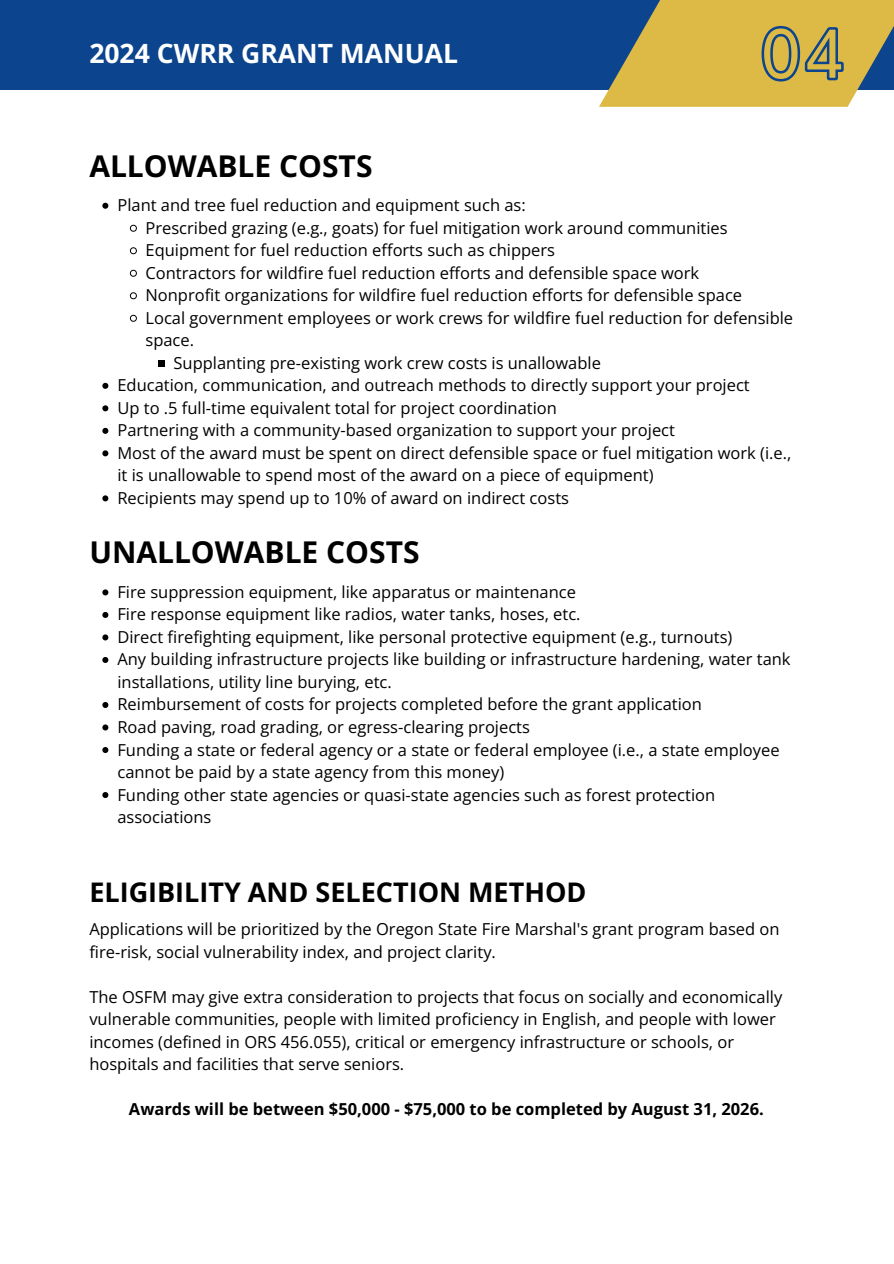
<style>
.page{position:relative;width:894px;height:1264px;background:#fff}
.page>*{position:absolute;margin:0;border:0;box-sizing:border-box;transform-origin:0 0}
.t1{font:700 30px "Open Sans";color:#000}
.t2{font:700 27px "Open Sans";color:#000}
.t3{font:700 26.55px "Open Sans";color:#fff}
.t4{font:16.5px/22.5px "Open Sans";color:#000}
.t5{font:700 16.5px "Open Sans";color:#000}
</style>
<div class="page">
<div style="left:0;top:0;width:893px;height:89px;background:#0c458e"></div>
<svg style="left:598px;top:0;width:295px;height:107px"></svg>
<svg style="left:102px;top:203px;width:6px;height:6px"></svg>
<svg style="left:130px;top:225px;width:7px;height:7px"></svg>
<svg style="left:130px;top:247px;width:7px;height:7px"></svg>
<svg style="left:130px;top:270px;width:7px;height:7px"></svg>
<svg style="left:130px;top:292px;width:7px;height:7px"></svg>
<svg style="left:130px;top:315px;width:7px;height:7px"></svg>
<svg style="left:158px;top:360px;width:6px;height:6px"></svg>
<svg style="left:102px;top:383px;width:6px;height:6px"></svg>
<svg style="left:102px;top:405px;width:6px;height:6px"></svg>
<svg style="left:102px;top:428px;width:6px;height:6px"></svg>
<svg style="left:102px;top:450px;width:6px;height:6px"></svg>
<svg style="left:102px;top:495px;width:6px;height:6px"></svg>
<svg style="left:102px;top:589px;width:6px;height:6px"></svg>
<svg style="left:102px;top:612px;width:6px;height:6px"></svg>
<svg style="left:102px;top:634px;width:6px;height:6px"></svg>
<svg style="left:102px;top:657px;width:6px;height:6px"></svg>
<svg style="left:102px;top:702px;width:6px;height:6px"></svg>
<svg style="left:102px;top:724px;width:6px;height:6px"></svg>
<svg style="left:102px;top:747px;width:6px;height:6px"></svg>
<svg style="left:102px;top:792px;width:6px;height:6px"></svg>
<h3 class="t3" style="left:89px;top:35px;width:370px">2024 CWRR GRANT MANUAL</h3>
<h1 class="t1" style="left:89px;top:145px;width:284px">ALLOWABLE COSTS</h1>
<p class="t4" style="left:117px;top:193px;width:409px">Plant and tree fuel reduction and equipment such as:</p>
<p class="t4" style="left:145px;top:216px;width:583px">Prescribed grazing (e.g., goats) for fuel mitigation work around communities</p>
<p class="t4" style="left:145px;top:238px;width:411px">Equipment for fuel reduction efforts such as chippers</p>
<p class="t4" style="left:145px;top:261px;width:555px">Contractors for wildfire fuel reduction efforts and defensible space work</p>
<p class="t4" style="left:145px;top:283px;width:598px">Nonprofit organizations for wildfire fuel reduction efforts for defensible space</p>
<p class="t4" style="left:145px;top:306px;width:649px">Local government employees or work crews for wildfire fuel reduction for defensible</p>
<p class="t4" style="left:145px;top:328px;width:50px">space.</p>
<p class="t4" style="left:173px;top:351px;width:429px">Supplanting pre-existing work crew costs is unallowable</p>
<p class="t4" style="left:117px;top:373px;width:633px">Education, communication, and outreach methods to directly support your project</p>
<p class="t4" style="left:117px;top:396px;width:441px">Up to .5 full-time equivalent total for project coordination</p>
<p class="t4" style="left:117px;top:418px;width:559px">Partnering with a community-based organization to support your project</p>
<p class="t4" style="left:117px;top:441px;width:675px">Most of the award must be spent on direct defensible space or fuel mitigation work (i.e.,</p>
<p class="t4" style="left:117px;top:463px;width:537px">it is unallowable to spend most of the award on a piece of equipment)</p>
<p class="t4" style="left:117px;top:486px;width:453px">Recipients may spend up to 10% of award on indirect costs</p>
<h1 class="t1" style="left:89px;top:531px;width:331px">UNALLOWABLE COSTS</h1>
<p class="t4" style="left:117px;top:580px;width:674px">Fire suppression equipment, like apparatus or maintenance<br>Fire response equipment like radios, water tanks, hoses, etc.<br>Direct firefighting equipment, like personal protective equipment (e.g., turnouts)<br>Any building infrastructure projects like building or infrastructure hardening, water tank installations, utility line burying, etc.<br>Reimbursement of costs for projects completed before the grant application<br>Road paving, road grading, or egress-clearing projects<br>Funding a state or federal agency or a state or federal employee (i.e., a state employee cannot be paid by a state agency from this money)<br>Funding other state agencies or quasi-state agencies such as forest protection associations</p>
<h2 class="t2" style="left:89px;top:872px;width:498px">ELIGIBILITY AND SELECTION METHOD</h2>
<p class="t4" style="left:89px;top:917px;width:691px">Applications will be prioritized by the Oregon State Fire Marshal's grant program based on fire-risk, social vulnerability index, and project clarity.</p>
<p class="t4" style="left:89px;top:984px;width:694px">The OSFM may give extra consideration to projects that focus on socially and economically vulnerable communities, people with limited proficiency in English, and people with lower incomes (defined in ORS 456.055), critical or emergency infrastructure or schools, or hospitals and facilities that serve seniors.</p>
<p class="t5" style="left:129px;top:1097px;width:636px">Awards will be between $50,000 - $75,000 to be completed by August 31, 2026.</p>
</div>
